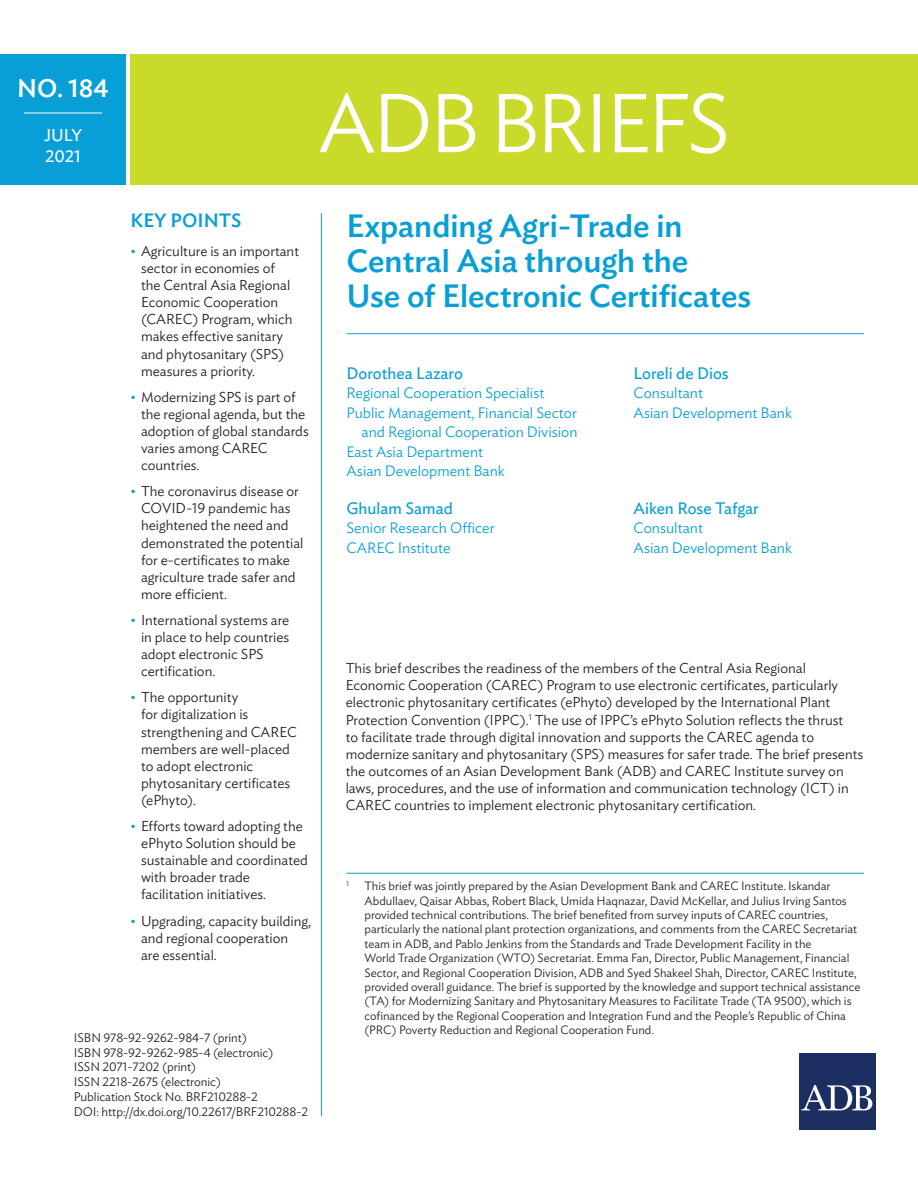
<style>
.page{position:relative;width:918px;height:1188px;background:#fff}
.page>*{position:absolute;margin:0;border:0;box-sizing:border-box;transform-origin:0 0}
.t1{font:300 82.35px "Ideal Sans";letter-spacing:-.04em;color:#fff}
.t2{font:500 31.95px/35px "Ideal Sans";color:#089fd6}
.t3{font:500 25.35px "Ideal Sans";color:#fff}
.t4{font:500 19.2px "Ideal Sans";color:#089fd6}
.t5{font:16.95px/20.2px "Ideal Sans";letter-spacing:-.01em;color:#fff}
.t6{font:16.5px "Ideal Sans";color:#089fd6}
.t7{font:300 15px/19.5px "Ideal Sans";color:#089fd6}
.t8{font:300 14.25px/17.1px "Ideal Sans";color:#231f20}
.t9{font:300 12.3px/14.9px "Ideal Sans";letter-spacing:-.005em;color:#231f20}
.t10{font:300 12px/14.4px "Ideal Sans";color:#231f20}
.t11{font:300 7.05px "Ideal Sans";color:#231f20}
.s1{font-size:13.2px;color:#089fd6}
</style>
<div class="page">
<div style="left:130px;top:54px;width:788px;height:130px;background:#c9da2b"></div>
<div style="left:0;top:54px;width:126px;height:130px;background:#089fd6"></div>
<hr style="left:24px;top:113px;width:78px;height:1px;background:#fff">
<hr style="left:346px;top:333px;width:518px;height:1px;background:#089fd6">
<hr style="left:321px;top:213px;width:1px;height:903px;background:#089fd6">
<div style="left:800px;top:1053px;width:76px;height:77px;background:#1b2f62"></div>
<svg style="left:801px;top:1085px;width:71px;height:25px"></svg>
<hr style="left:346px;top:873px;width:518px;height:1px;background:#089fd6">
<h3 class="t3" style="left:17px;top:69px;width:93px">NO. 184</h3>
<p class="t5" style="left:44px;top:124px;width:39px">JULY<br>2021</p>
<h1 class="t1" style="left:318px;top:60px;width:413px">ADB BRIEFS</h1>
<h3 class="t4" style="left:130px;top:205px;width:113px">KEY POINTS</h3>
<p class="t8" style="left:141px;top:241px;width:160px;text-indent:-10px"><span class="s1">•</span> Agriculture is an important sector in economies of<br>the Central Asia Regional<br>Economic Cooperation (CAREC) Program, which makes effective sanitary and phytosanitary (SPS) measures a priority.</p>
<p class="t8" style="left:141px;top:387px;width:169px;text-indent:-10px"><span class="s1">•</span> Modernizing SPS is part of the regional agenda, but the adoption of global standards varies among CAREC countries.</p>
<p class="t8" style="left:141px;top:481px;width:164px;text-indent:-10px"><span class="s1">•</span> The coronavirus disease or<br>COVID-19 pandemic has heightened the need and demonstrated the potential for e-certificates to make agriculture trade safer and more efficient.</p>
<p class="t8" style="left:141px;top:610px;width:150px;text-indent:-10px"><span class="s1">•</span> International systems are in place to help countries adopt electronic SPS certification.</p>
<p class="t8" style="left:141px;top:688px;width:157px;text-indent:-10px"><span class="s1">•</span> The opportunity<br>for digitalization is strengthening and CAREC members are well-placed to adopt electronic phytosanitary certificates (ePhyto).</p>
<p class="t8" style="left:141px;top:816px;width:169px;text-indent:-10px"><span class="s1">•</span> Efforts toward adopting the ePhyto Solution should be sustainable and coordinated with broader trade facilitation initiatives.</p>
<p class="t8" style="left:141px;top:911px;width:172px;text-indent:-10px"><span class="s1">•</span> Upgrading, capacity building, and regional cooperation<br>are essential.</p>
<p class="t9" style="left:74px;top:1029px;width:236px">ISBN 978-92-9262-984-7 (print)<br>ISBN 978-92-9262-985-4 (electronic)<br>ISSN 2071-7202 (print)<br>ISSN 2218-2675 (electronic)<br>Publication Stock No. BRF210288-2<br>DOI: http://dx.doi.org/10.22617/BRF210288-2</p>
<h2 class="t2" style="left:346px;top:206px;width:406px">Expanding Agri-Trade in<br>Central Asia through the<br>Use of Electronic Certificates</h2>
<p class="t6" style="left:346px;top:360px;width:118px">Dorothea Lazaro</p>
<p class="t7" style="left:346px;top:382px;width:200px">Regional Cooperation Specialist</p>
<p class="t7" style="left:346px;top:401px;width:232px">Public Management, Financial Sector</p>
<p class="t7" style="left:362px;top:421px;width:218px">and Regional Cooperation Division</p>
<p class="t7" style="left:346px;top:440px;width:138px">East Asia Department</p>
<p class="t7" style="left:346px;top:460px;width:160px">Asian Development Bank</p>
<p class="t6" style="left:346px;top:495px;width:108px">Ghulam Samad</p>
<p class="t7" style="left:346px;top:517px;width:150px">Senior Research Officer<br>CAREC Institute</p>
<p class="t6" style="left:634px;top:360px;width:97px">Loreli de Dios</p>
<p class="t7" style="left:634px;top:382px;width:160px">Consultant<br>Asian Development Bank</p>
<p class="t6" style="left:634px;top:495px;width:127px">Aiken Rose Tafgar</p>
<p class="t7" style="left:634px;top:517px;width:160px">Consultant<br>Asian Development Bank</p>
<p class="t8" style="left:346px;top:658px;width:519px">This brief describes the readiness of the members of the Central Asia Regional Economic Cooperation (CAREC) Program to use electronic certificates, particularly electronic phytosanitary certificates (ePhyto) developed by the International Plant Protection Convention (IPPC).<sup>1</sup> The use of IPPC’s ePhyto Solution reflects the thrust<br>to facilitate trade through digital innovation and supports the CAREC agenda to modernize sanitary and phytosanitary (SPS) measures for safer trade. The brief presents the outcomes of an Asian Development Bank (ADB) and CAREC Institute survey on laws, procedures, and the use of information and communication technology (ICT) in CAREC countries to implement electronic phytosanitary certification.</p>
<p class="t11" style="left:346px;top:878px;width:4px">1</p>
<p class="t10" style="left:364px;top:878px;width:497px">This brief was jointly prepared by the Asian Development Bank and CAREC Institute. Iskandar Abdullaev, Qaisar Abbas, Robert Black, Umida Haqnazar, David McKellar, and Julius Irving Santos provided technical contributions. The brief benefited from survey inputs of CAREC countries, particularly the national plant protection organizations, and comments from the CAREC Secretariat team in ADB, and Pablo Jenkins from the Standards and Trade Development Facility in the<br>World Trade Organization (WTO) Secretariat. Emma Fan, Director, Public Management, Financial Sector, and Regional Cooperation Division, ADB and Syed Shakeel Shah, Director, CAREC Institute, provided overall guidance. The brief is supported by the knowledge and support technical assistance (TA) for Modernizing Sanitary and Phytosanitary Measures to Facilitate Trade (TA 9500), which is cofinanced by the Regional Cooperation and Integration Fund and the People’s Republic of China (PRC) Poverty Reduction and Regional Cooperation Fund.</p>
</div>
